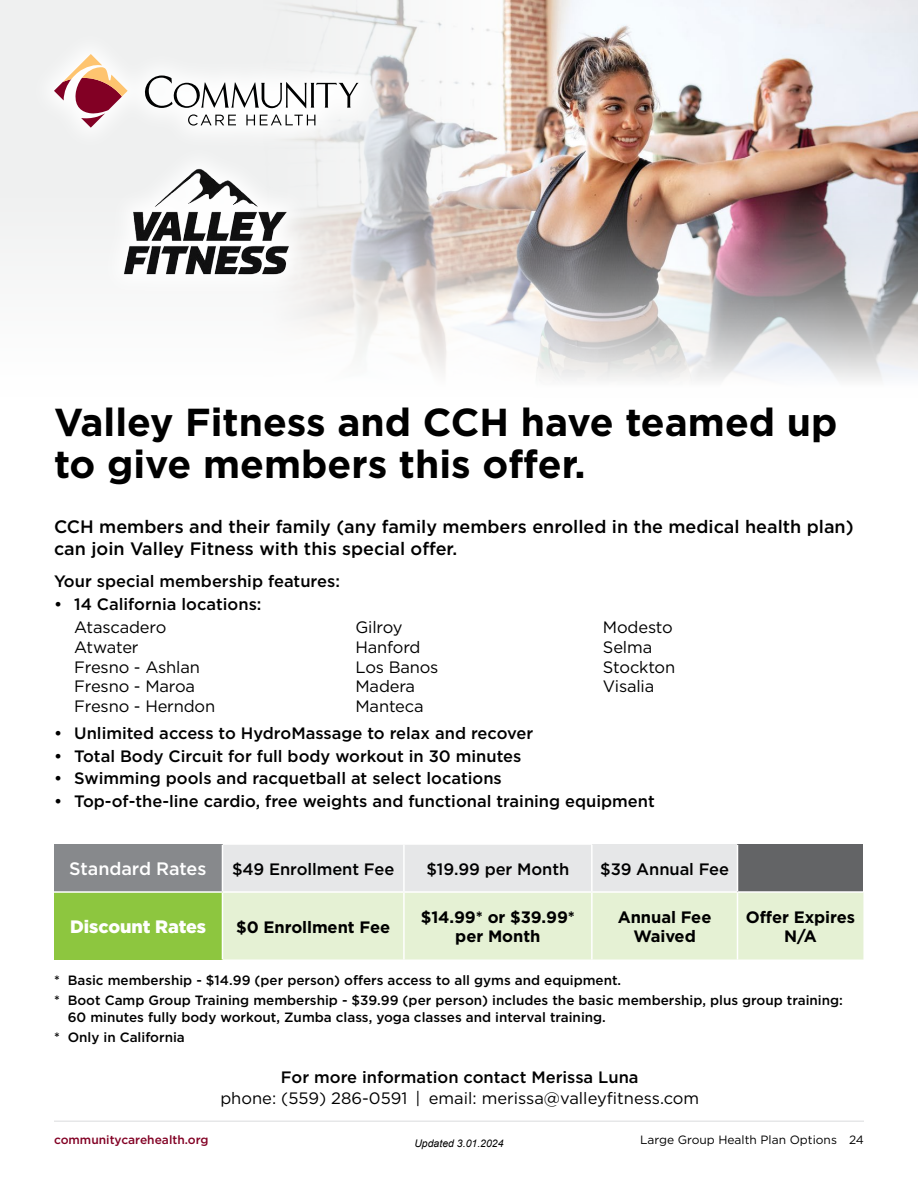
<style>
.page{position:relative;width:918px;height:1188px;background:#fff}
.page>*{position:absolute;margin:0;border:0;box-sizing:border-box;transform-origin:0 0}
.t1{font:700 39px/42px "Gotham";color:#000}
.t2{font:500 18px/21.6px "Gotham";color:#000}
.t3{font:500 18px "Gotham";letter-spacing:-.005em;color:#fff}
.t4{font:900 18px "Gotham";letter-spacing:-.005em;color:#fff}
.t5{font:500 16.5px "Gotham";color:#000}
.t6{font:16.5px/19.8px "Gotham";letter-spacing:-.01em;color:#000}
.t7{font:700 16.5px/18.6px "Gotham";letter-spacing:-.005em;color:#000;text-align:center}
.t8{font:500 13.5px/20px "Gotham";color:#000}
.t9{font:12px "Gotham";color:#000}
.t10{font:500 12px "Gotham";color:#820024}
.t11{font:italic 10.5px "Arial";color:#000}
</style>
<div class="page">
<hr style="left:54px;top:1120px;width:810px;height:2px;background:#e6e7e8">
<div style="left:0;top:0;width:918px;height:397px;background:#f8f8f8"></div>
<img style="left:277px;top:0;width:641px;height:374px">
<div style="left:100px;top:143px;width:213px;height:157px;background:#f0f0f0"></div>
<img style="left:123px;top:169px;width:187px;height:136px">
<svg style="left:158px;top:30px;width:225px;height:122px"></svg>
<svg style="left:188px;top:114px;width:48px;height:12px"></svg>
<svg style="left:246px;top:115px;width:69px;height:10px"></svg>
<svg style="left:145px;top:76px;width:214px;height:32px"></svg>
<svg style="left:54px;top:54px;width:74px;height:74px"></svg>
<div style="left:54px;top:845px;width:168px;height:47px;background:#87898c"></div>
<div style="left:54px;top:892px;width:168px;height:68px;background:#8dc63f"></div>
<svg style="left:223px;top:845px;width:640px;height:115px"></svg>
<hr style="left:403px;top:845px;width:2px;height:46px;background:#fff">
<hr style="left:591px;top:845px;width:2px;height:46px;background:#fff">
<hr style="left:737px;top:845px;width:1px;height:46px;background:#fff">
<hr style="left:54px;top:891px;width:168px;height:2px;background:#fff">
<hr style="left:222px;top:891px;width:182px;height:2px;background:#fff">
<hr style="left:404px;top:891px;width:188px;height:2px;background:#fff">
<hr style="left:403px;top:893px;width:2px;height:67px;background:#fff">
<hr style="left:592px;top:891px;width:146px;height:2px;background:#fff">
<hr style="left:591px;top:893px;width:2px;height:67px;background:#fff">
<hr style="left:738px;top:891px;width:125px;height:2px;background:#fff">
<hr style="left:737px;top:893px;width:1px;height:67px;background:#fff">
<h1 class="t1" style="left:54px;top:401px;width:785px">Valley Fitness and CCH have teamed up to give members this offer.</h1>
<p class="t2" style="left:54px;top:516px;width:801px">CCH members and their family (any family members enrolled in the medical health plan) can join Valley Fitness with this special offer.</p>
<p class="t5" style="left:54px;top:570px;width:288px">Your special membership features:</p>
<p class="t5" style="left:54px;top:594px;width:209px">• 14 California locations:</p>
<p class="t6" style="left:74px;top:617px;width:143px">Atascadero<br>Atwater<br>Fresno - Ashlan<br>Fresno - Maroa<br>Fresno - Herndon</p>
<p class="t6" style="left:355px;top:617px;width:85px">Gilroy<br>Hanford<br>Los Banos<br>Madera<br>Manteca</p>
<p class="t6" style="left:603px;top:617px;width:74px">Modesto<br>Selma<br>Stockton<br>Visalia</p>
<p class="t5" style="left:54px;top:723px;width:481px">• Unlimited access to HydroMassage to relax and recover</p>
<p class="t5" style="left:54px;top:745px;width:469px">• Total Body Circuit for full body workout in 30 minutes</p>
<p class="t5" style="left:54px;top:768px;width:449px">• Swimming pools and racquetball at select locations</p>
<p class="t5" style="left:54px;top:790px;width:602px">• Top-of-the-line cardio, free weights and functional training equipment</p>
<p class="t3" style="left:69px;top:857px;width:139px">Standard Rates</p>
<p class="t5" style="left:232px;top:858px;width:164px">$49 Enrollment Fee</p>
<p class="t5" style="left:426px;top:858px;width:144px">$19.99 per Month</p>
<p class="t5" style="left:600px;top:858px;width:130px">$39 Annual Fee</p>
<p class="t4" style="left:70px;top:915px;width:137px">Discount Rates</p>
<p class="t7" style="left:236px;top:918px;width:155px">$0 Enrollment Fee</p>
<p class="t7" style="left:421px;top:908px;width:156px">$14.99* or $39.99* per Month</p>
<p class="t7" style="left:618px;top:908px;width:95px">Annual Fee<br>Waived</p>
<p class="t7" style="left:746px;top:908px;width:111px">Offer Expires<br>N/A</p>
<p class="t8" style="left:54px;top:970px;width:790px">* Basic membership - $14.99 (per person) offers access to all gyms and equipment.<br>* Boot Camp Group Training membership - $39.99 (per person) includes the basic membership, plus group training:</p>
<p class="t8" style="left:54px;top:1007px;width:553px;text-indent:14px">60 minutes fully body workout, Zumba class, yoga classes and interval training. * Only in California</p>
<p class="t5" style="left:281px;top:1067px;width:359px">For more information contact Merissa Luna</p>
<p class="t6" style="left:220px;top:1088px;width:480px">phone: (559) 286-0591 | email: merissa@valleyfitness.com</p>
<p class="t10" style="left:54px;top:1132px;width:156px">communitycarehealth.org</p>
<p class="t11" style="left:414px;top:1137px;width:91px">Updated 3.01.2024</p>
<p class="t9" style="left:640px;top:1132px;width:225px">Large Group Health Plan Options 24</p>
</div>
